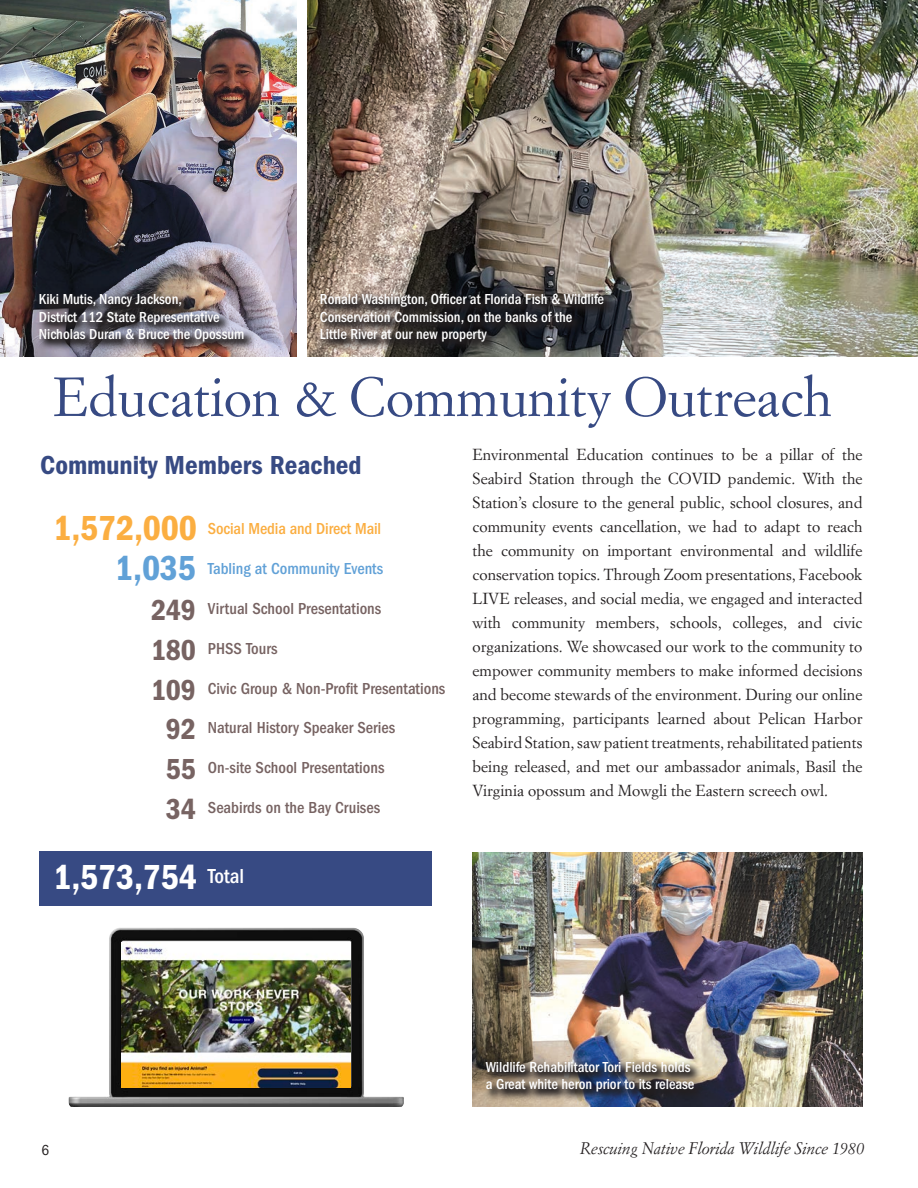
<style>
.page{position:relative;width:918px;height:1188px;background:#fff}
.page>*{position:absolute;margin:0;border:0;box-sizing:border-box;transform-origin:0 0}
.t1{font:54px "Simoncini Garamond";letter-spacing:-.005em;color:#374a83}
._2019_base_text{font:600 condensed 36px "Franklin Gothic";letter-spacing:-.005em;color:#fff}
._2A_16_pt_brown_subh{font:600 condensed 27px "Franklin Gothic";color:#374a83}
._2018_basic_FG_text{font:500 condensed 16.5px "Franklin Gothic";color:#776362}
.t2{font:italic 16.5px "Simoncini Garamond";letter-spacing:-.01em;color:#231f20}
._2019_base_text-2{font:500 condensed 16.5px "Franklin Gothic";letter-spacing:-.005em;color:#fbae41}
._2019_base_text-3{font:500 condensed 16.5px "Franklin Gothic";color:#61a1d7}
._2019_base_text-4{font:15.75px/24px "Simoncini Garamond";color:#231f20;text-align:justify}
.new_caption_style{font:500 condensed 15px/17.2px "Franklin Gothic";color:#fff}
.t3{font:condensed 15px "Franklin Gothic";color:#231f20}
.s1{font-weight:600;font-size:36px}
.s2{font-weight:600;font-size:30px}
</style>
<div class="page">
<img style="left:0;top:0;width:297px;height:356px">
<img style="left:308px;top:0;width:610px;height:356px">
<img style="left:36px;top:291px;width:221px;height:63px">
<svg style="left:317px;top:291px;width:299px;height:63px;background:#403d3c"></svg>
<img style="left:472px;top:852px;width:390px;height:255px">
<img style="left:483px;top:1058px;width:224px;height:46px">
<div style="left:40px;top:851px;width:392px;height:55px;background:#374a83"></div>
<img style="left:69px;top:928px;width:335px;height:179px">
<img style="left:122px;top:943px;width:229px;height:145px">
<p class="new_caption_style" style="left:39px;top:291px;width:207px">Kiki Mutis, Nancy Jackson,<br>District 112 State Representative<br>Nicholas Duran &amp; Bruce the Opossum</p>
<p class="new_caption_style" style="left:320px;top:291px;width:286px">Ronald Washington, Officer at Florida Fish &amp; Wildlife<br>Conservation Commission, on the banks of the<br>Little River at our new property</p>
<p class="t1" style="left:53px;top:364px;width:781px">Education &amp; Community Outreach</p>
<p class="_2019_base_text-4" style="left:472px;top:442px;width:392px">Environmental Education continues to be a pillar of the Seabird Station through the COVID pandemic. With the Station’s closure to the general public, school closures, and community events cancellation, we had to adapt to reach the community on important environmental and wildlife conservation topics. Through Zoom presentations, Facebook LIVE releases, and social media, we engaged and interacted with community members, schools, colleges, and civic organizations. We showcased our work to the community to empower community members to make informed decisions and become stewards of the environment. During our online programming, participants learned about Pelican Harbor Seabird Station, saw patient treatments, rehabilitated patients being released, and met our ambassador animals, Basil the Virginia opossum and Mowgli the Eastern screech owl.</p>
<p class="_2A_16_pt_brown_subh" style="left:40px;top:450px;width:323px">Community Members Reached</p>
<p class="_2019_base_text-2" style="left:53px;top:519px;width:329px"><span class="s1">1,572,000</span> Social Media and Direct Mail</p>
<p class="_2019_base_text-3" style="left:115px;top:560px;width:270px"><span class="s1">1,035</span> Tabling at Community Events</p>
<p class="_2018_basic_FG_text" style="left:151px;top:599px;width:232px"><span class="s2">249</span> Virtual School Presentations</p>
<p class="_2018_basic_FG_text" style="left:151px;top:639px;width:128px"><span class="s2">180</span> PHSS Tours</p>
<p class="_2018_basic_FG_text" style="left:151px;top:679px;width:296px"><span class="s2">109</span> Civic Group &amp; Non-Profit Presentations</p>
<p class="_2018_basic_FG_text" style="left:166px;top:719px;width:231px"><span class="s2">92</span> Natural History Speaker Series</p>
<p class="_2018_basic_FG_text" style="left:166px;top:758px;width:220px"><span class="s2">55</span> On-site School Presentations</p>
<p class="_2018_basic_FG_text" style="left:166px;top:798px;width:216px"><span class="s2">34</span> Seabirds on the Bay Cruises</p>
<p class="_2019_base_text" style="left:53px;top:856px;width:192px">1,573,754 <sup>Total</sup></p>
<p class="t3" style="left:42px;top:1142px;width:9px">6</p>
<p class="new_caption_style" style="left:486px;top:1059px;width:210px">Wildlife Rehabilitator Tori Fields holds a Great white heron prior to its release</p>
<p class="t2" style="left:580px;top:1138px;width:286px">Rescuing Native Florida Wildlife Since 1980</p>
</div>
